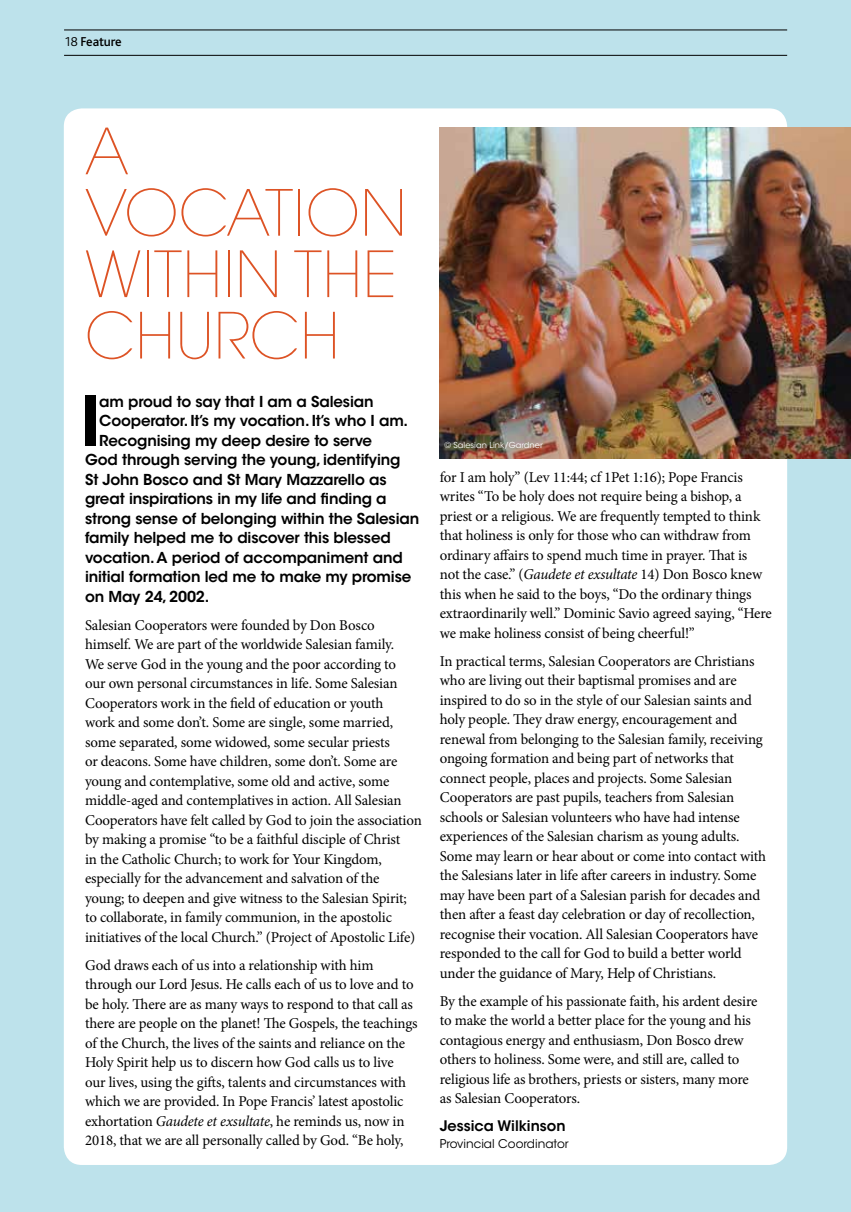
<style>
.page{position:relative;width:851px;height:1212px;background:#fff}
.page>*{position:absolute;margin:0;border:0;box-sizing:border-box;transform-origin:0 0}
.t1{font:600 67.65px "ITC Avant Garde Std";color:#000}
.t2{font:200 63.15px/61.3px "ITC Avant Garde Std";letter-spacing:.01em;color:#dd5325}
.t3{font:15px/19.5px "Minion Pro";letter-spacing:-.01em;color:#000}
.t4{font:600 15px "ITC Avant Garde Std";letter-spacing:-.01em;color:#000}
.t5{font:600 14.4px "ITC Avant Garde Std";color:#000}
.t6{font:500 13.5px "Bliss";letter-spacing:-.01em;color:#000}
.t7{font:12px "ITC Avant Garde Std";color:#000}
.t8{font:8.25px "ITC Avant Garde Std";color:#fff}
.s1{font-weight:300}
.s2{font-style:italic}
</style>
<div class="page">
<div style="left:0;top:0;width:850px;height:1212px;background:#bde2eb"></div>
<div style="left:64px;top:108px;width:723px;height:1057px;background:#fff;border-radius:18px"></div>
<img style="left:440px;top:128px;width:410px;height:330px">
<hr style="left:64px;top:55px;width:723px;height:1px;background:#000">
<hr style="left:64px;top:30px;width:723px;height:1px;background:#000">
<p class="t6" style="left:64px;top:34px;width:59px"><span class="s1">18</span> Feature</p>
<h2 class="t2" style="left:85px;top:122px;width:323px">A<br>VOCATION<br>WITHIN THE<br>CHURCH</h2>
<h1 class="t1" style="left:80px;top:378px;width:21px">I</h1>
<p class="t4" style="left:99px;top:392px;width:276px">am proud to say that I am a Salesian</p>
<p class="t4" style="left:99px;top:411px;width:310px">Cooperator. It’s my vocation. It’s who I am.</p>
<p class="t4" style="left:99px;top:431px;width:274px">Recognising my deep desire to serve</p>
<p class="t4" style="left:85px;top:450px;width:317px">God through serving the young, identifying</p>
<p class="t4" style="left:85px;top:470px;width:303px">St John Bosco and St Mary Mazzarello as</p>
<p class="t4" style="left:85px;top:489px;width:303px">great inspirations in my life and finding a</p>
<p class="t4" style="left:85px;top:509px;width:335px">strong sense of belonging within the Salesian</p>
<p class="t4" style="left:85px;top:528px;width:307px">family helped me to discover this blessed</p>
<p class="t4" style="left:85px;top:548px;width:319px">vocation. A period of accompaniment and</p>
<p class="t4" style="left:85px;top:567px;width:327px">initial formation led me to make my promise</p>
<p class="t4" style="left:85px;top:587px;width:126px">on May 24, 2002.</p>
<p class="t3" style="left:85px;top:615px;width:338px">Salesian Cooperators were founded by Don Bosco himself. We are part of the worldwide Salesian family.<br>We serve God in the young and the poor according to<br>our own personal circumstances in life. Some Salesian Cooperators work in the field of education or youth<br>work and some don’t. Some are single, some married, some separated, some widowed, some secular priests<br>or deacons. Some have children, some don’t. Some are young and contemplative, some old and active, some middle-aged and contemplatives in action. All Salesian Cooperators have felt called by God to join the association by making a promise “to be a faithful disciple of Christ<br>in the Catholic Church; to work for Your Kingdom, especially for the advancement and salvation of the young; to deepen and give witness to the Salesian Spirit; to collaborate, in family communion, in the apostolic initiatives of the local Church.” (Project of Apostolic Life)</p>
<p class="t3" style="left:85px;top:955px;width:334px">God draws each of us into a relationship with him through our Lord Jesus. He calls each of us to love and to be holy. There are as many ways to respond to that call as there are people on the planet! The Gospels, the teachings of the Church, the lives of the saints and reliance on the Holy Spirit help us to discern how God calls us to live our lives, using the gifts, talents and circumstances with which we are provided. In Pope Francis’ latest apostolic exhortation <span class="s2">Gaudete et exsultate</span>, he reminds us, now in 2018, that we are all personally called by God. “Be holy,</p>
<p class="t8" style="left:444px;top:440px;width:100px">© Salesian Link/Gardner</p>
<p class="t3" style="left:440px;top:467px;width:333px">for I am holy” (Lev 11:44; cf 1Pet 1:16); Pope Francis writes “To be holy does not require being a bishop, a priest or a religious. We are frequently tempted to think that holiness is only for those who can withdraw from ordinary affairs to spend much time in prayer. That is<br>not the case.” (<span class="s2">Gaudete et exsultate</span> 14) Don Bosco knew this when he said to the boys, “Do the ordinary things extraordinarily well.” Dominic Savio agreed saying, “Here we make holiness consist of being cheerful!”</p>
<p class="t3" style="left:440px;top:651px;width:328px">In practical terms, Salesian Cooperators are Christians who are living out their baptismal promises and are inspired to do so in the style of our Salesian saints and holy people. They draw energy, encouragement and renewal from belonging to the Salesian family, receiving ongoing formation and being part of networks that connect people, places and projects. Some Salesian Cooperators are past pupils, teachers from Salesian schools or Salesian volunteers who have had intense experiences of the Salesian charism as young adults.<br>Some may learn or hear about or come into contact with the Salesians later in life after careers in industry. Some may have been part of a Salesian parish for decades and then after a feast day celebration or day of recollection, recognise their vocation. All Salesian Cooperators have responded to the call for God to build a better world under the guidance of Mary, Help of Christians.</p>
<p class="t3" style="left:440px;top:991px;width:319px">By the example of his passionate faith, his ardent desire to make the world a better place for the young and his contagious energy and enthusiasm, Don Bosco drew others to holiness. Some were, and still are, called to religious life as brothers, priests or sisters, many more as Salesian Cooperators.</p>
<p class="t5" style="left:440px;top:1117px;width:127px">Jessica Wilkinson</p>
<p class="t7" style="left:440px;top:1136px;width:130px">Provincial Coordinator</p>
</div>
